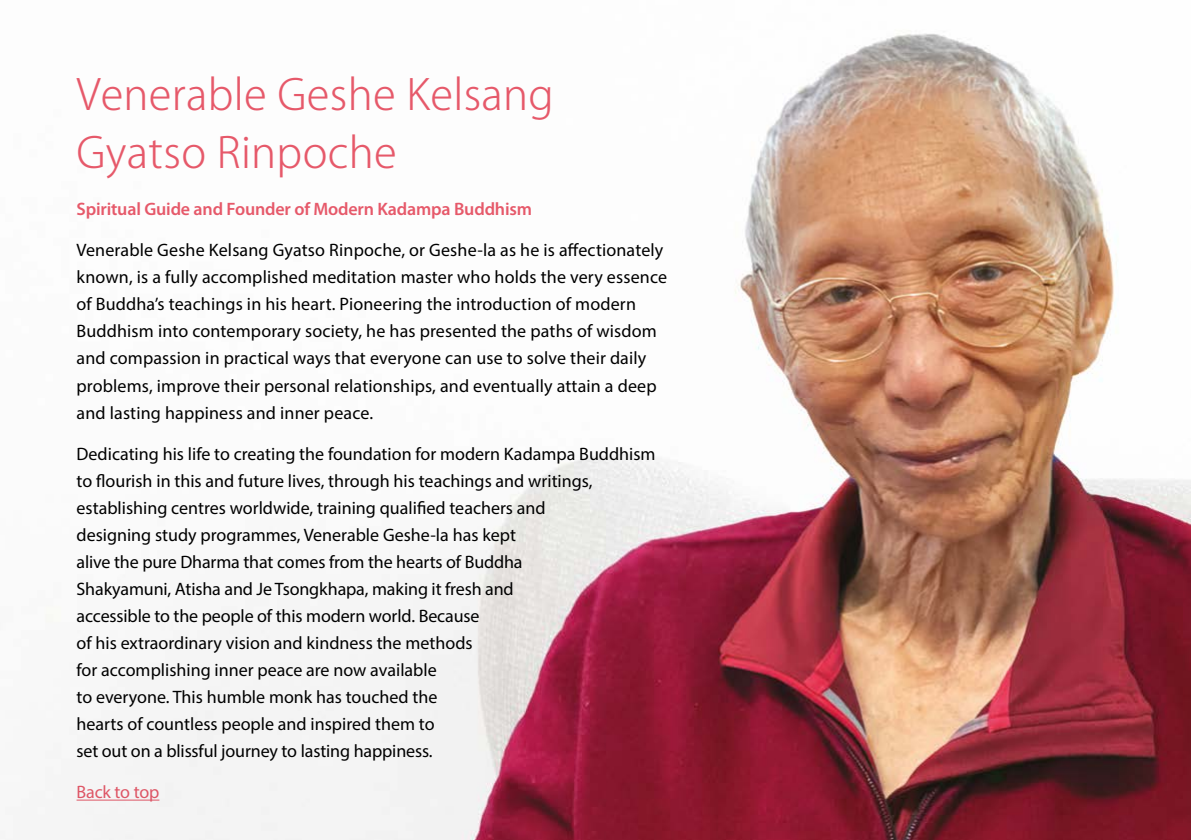
<style>
.page{position:relative;width:1191px;height:840px;background:#fff}
.page>*{position:absolute;margin:0;border:0;box-sizing:border-box;transform-origin:0 0}
.t1{font:300 42px/58px "Koz Go Pr 6 N";letter-spacing:.01em;color:#e85a6b}
.t2{font:18px/27px "Myriad Pro";color:#000}
.t3{font:600 18px "Myriad Pro";letter-spacing:-.01em;color:#e85a6b}
.t4{font:18px "Myriad Pro";letter-spacing:-.01em;color:#e85a6b}
</style>
<div class="page">
<img style="left:46px;top:33px;width:1145px;height:806px">
<hr style="left:77px;top:799px;width:82px;height:1px;background:#e85a6b">
<h1 class="t1" style="left:77px;top:67px;width:479px">Venerable Geshe Kelsang<br>Gyatso Rinpoche</h1>
<p class="t3" style="left:77px;top:197px;width:457px">Spiritual Guide and Founder of Modern Kadampa Buddhism</p>
<p class="t2" style="left:77px;top:236px;width:592px">Venerable Geshe Kelsang Gyatso Rinpoche, or Geshe-la as he is affectionately known, is a fully accomplished meditation master who holds the very essence of Buddha’s teachings in his heart. Pioneering the introduction of modern Buddhism into contemporary society, he has presented the paths of wisdom and compassion in practical ways that everyone can use to solve their daily problems, improve their personal relationships, and eventually attain a deep and lasting happiness and inner peace.</p>
<p class="t2" style="left:77px;top:439px;width:580px">Dedicating his life to creating the foundation for modern Kadampa Buddhism to flourish in this and future lives, through his teachings and writings, establishing centres worldwide, training qualified teachers and<br>designing study programmes, Venerable Geshe-la has kept<br>alive the pure Dharma that comes from the hearts of Buddha<br>Shakyamuni, Atisha and Je Tsongkhapa, making it fresh and<br>accessible to the people of this modern world. Because<br>of his extraordinary vision and kindness the methods<br>for accomplishing inner peace are now available<br>to everyone. This humble monk has touched the<br>hearts of countless people and inspired them to<br>set out on a blissful journey to lasting happiness.</p>
<p class="t4" style="left:77px;top:780px;width:84px">Back to top</p>
</div>
